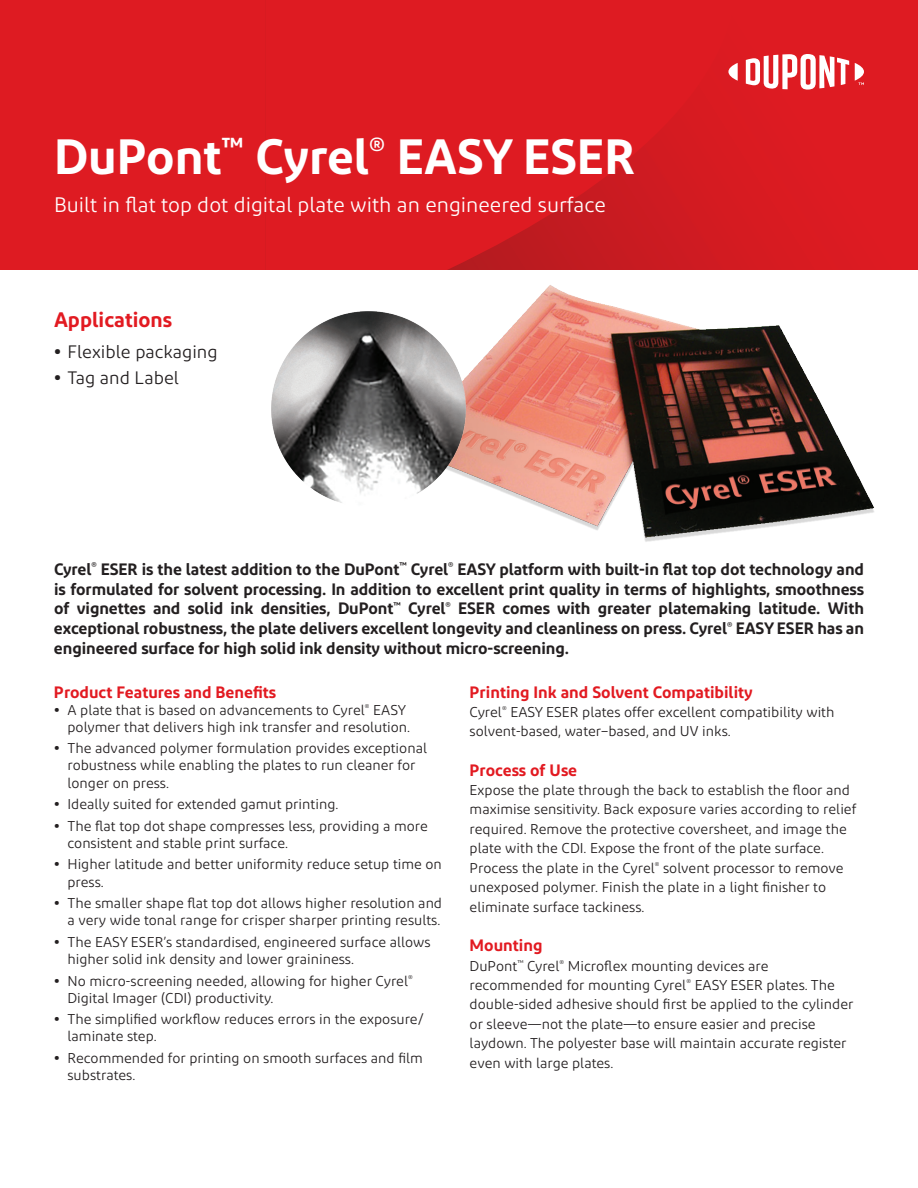
<style>
.page{position:relative;width:918px;height:1188px;background:#fff}
.page>*{position:absolute;margin:0;border:0;box-sizing:border-box;transform-origin:0 0}
.Main_headline{font:600 49.5px "Diodrum";color:#fff}
.Main_subheadline{font:21px "Diodrum";color:#fff}
.subhead_1{font:600 21px "Diodrum";color:#e21a21}
.t1{font:18px "Diodrum";color:#231f20}
.introduction_1{font:600 16.5px/19.8px "Diodrum";letter-spacing:-.005em;color:#231f20;text-align:justify}
.subhead_2{font:600 16.5px "Diodrum";color:#e21a21}
.body_1{font:14.25px/19.5px "Diodrum";color:#231f20}
.s1{font-weight:700}
</style>
<div class="page">
<div style="left:0;top:0;width:918px;height:270px;background:#de1b22"></div>
<svg style="left:447px;top:129px;width:291px;height:141px"></svg>
<svg style="left:728px;top:63px;width:10px;height:18px"></svg>
<svg style="left:746px;top:54px;width:103px;height:36px"></svg>
<svg style="left:855px;top:63px;width:9px;height:22px"></svg>
<img style="left:467px;top:285px;width:407px;height:257px">
<img style="left:271px;top:311px;width:196px;height:192px">
<p class="Main_headline" style="left:54px;top:125px;width:583px">DuPont<sup>™</sup> Cyrel<sup>®</sup> EASY ESER</p>
<p class="Main_subheadline" style="left:54px;top:192px;width:553px">Built in flat top dot digital plate with an engineered surface</p>
<p class="subhead_1" style="left:54px;top:306px;width:120px">Applications</p>
<p class="t1" style="left:54px;top:340px;width:165px"><span class="s1">•</span> Flexible packaging</p>
<p class="t1" style="left:54px;top:366px;width:127px"><span class="s1">•</span> Tag and Label</p>
<p class="introduction_1" style="left:54px;top:559px;width:812px">Cyrel<sup>®</sup> ESER is the latest addition to the DuPont<sup>™</sup> Cyrel<sup>®</sup> EASY platform with built-in flat top dot technology and is formulated for solvent processing. In addition to excellent print quality in terms of highlights, smoothness of vignettes and solid ink densities, DuPont<sup>™</sup> Cyrel<sup>®</sup> ESER comes with greater platemaking latitude. With exceptional robustness, the plate delivers excellent longevity and cleanliness on press. Cyrel<sup>®</sup> EASY ESER has an engineered surface for high solid ink density without micro-screening.</p>
<p class="subhead_2" style="left:54px;top:681px;width:224px">Product Features and Benefits</p>
<p class="body_1" style="left:54px;top:701px;width:358px;line-height:17.1px;text-align:right"><span class="s1">•</span> A plate that is based on advancements to Cyrel<sup>®</sup> EASY polymer that delivers high ink transfer and resolution.</p>
<p class="body_1" style="left:68px;top:740px;width:361px;line-height:17.1px;text-indent:-14px"><span class="s1">•</span> The advanced polymer formulation provides exceptional robustness while enabling the plates to run cleaner for longer on press.</p>
<p class="body_1" style="left:54px;top:794px;width:286px"><span class="s1">•</span> Ideally suited for extended gamut printing.</p>
<p class="body_1" style="left:68px;top:817px;width:362px;line-height:17.1px;text-indent:-14px"><span class="s1">•</span> The flat top dot shape compresses less, providing a more consistent and stable print surface.</p>
<p class="body_1" style="left:68px;top:856px;width:376px;line-height:17.1px;text-indent:-14px"><span class="s1">•</span> Higher latitude and better uniformity reduce setup time on press.</p>
<p class="body_1" style="left:54px;top:894px;width:390px;line-height:17.1px;text-align:right"><span class="s1">•</span> The smaller shape flat top dot allows higher resolution and a very wide tonal range for crisper sharper printing results.</p>
<p class="body_1" style="left:68px;top:933px;width:365px;line-height:17.1px;text-indent:-14px"><span class="s1">•</span> The EASY ESER’s standardised, engineered surface allows higher solid ink density and lower graininess.</p>
<p class="body_1" style="left:68px;top:972px;width:347px;line-height:17.1px;text-indent:-14px"><span class="s1">•</span> No micro-screening needed, allowing for higher Cyrel<sup>®<br></sup>Digital Imager (CDI) productivity.</p>
<p class="body_1" style="left:68px;top:1010px;width:358px;line-height:17.1px;text-indent:-14px"><span class="s1">•</span> The simplified workflow reduces errors in the exposure/ laminate step.</p>
<p class="body_1" style="left:68px;top:1049px;width:357px;line-height:17.1px;text-indent:-14px"><span class="s1">•</span> Recommended for printing on smooth surfaces and film substrates.</p>
<p class="subhead_2" style="left:470px;top:681px;width:285px">Printing Ink and Solvent Compatibility</p>
<p class="body_1" style="left:470px;top:702px;width:366px">Cyrel<sup>®</sup> EASY ESER plates offer excellent compatibility with solvent-based, water–based, and UV inks.</p>
<p class="subhead_2" style="left:470px;top:759px;width:109px">Process of Use</p>
<p class="body_1" style="left:470px;top:780px;width:388px">Expose the plate through the back to establish the floor and maximise sensitivity. Back exposure varies according to relief required. Remove the protective coversheet, and image the plate with the CDI. Expose the front of the plate surface.<br>Process the plate in the Cyrel<sup>®</sup> solvent processor to remove unexposed polymer. Finish the plate in a light finisher to eliminate surface tackiness.</p>
<p class="subhead_2" style="left:470px;top:935px;width:74px">Mounting</p>
<p class="body_1" style="left:470px;top:956px;width:385px">DuPont<sup>™</sup> Cyrel<sup>®</sup> Microflex mounting devices are recommended for mounting Cyrel<sup>®</sup> EASY ESER plates. The double-sided adhesive should first be applied to the cylinder or sleeve—not the plate—to ensure easier and precise laydown. The polyester base will maintain accurate register even with large plates.</p>
</div>
